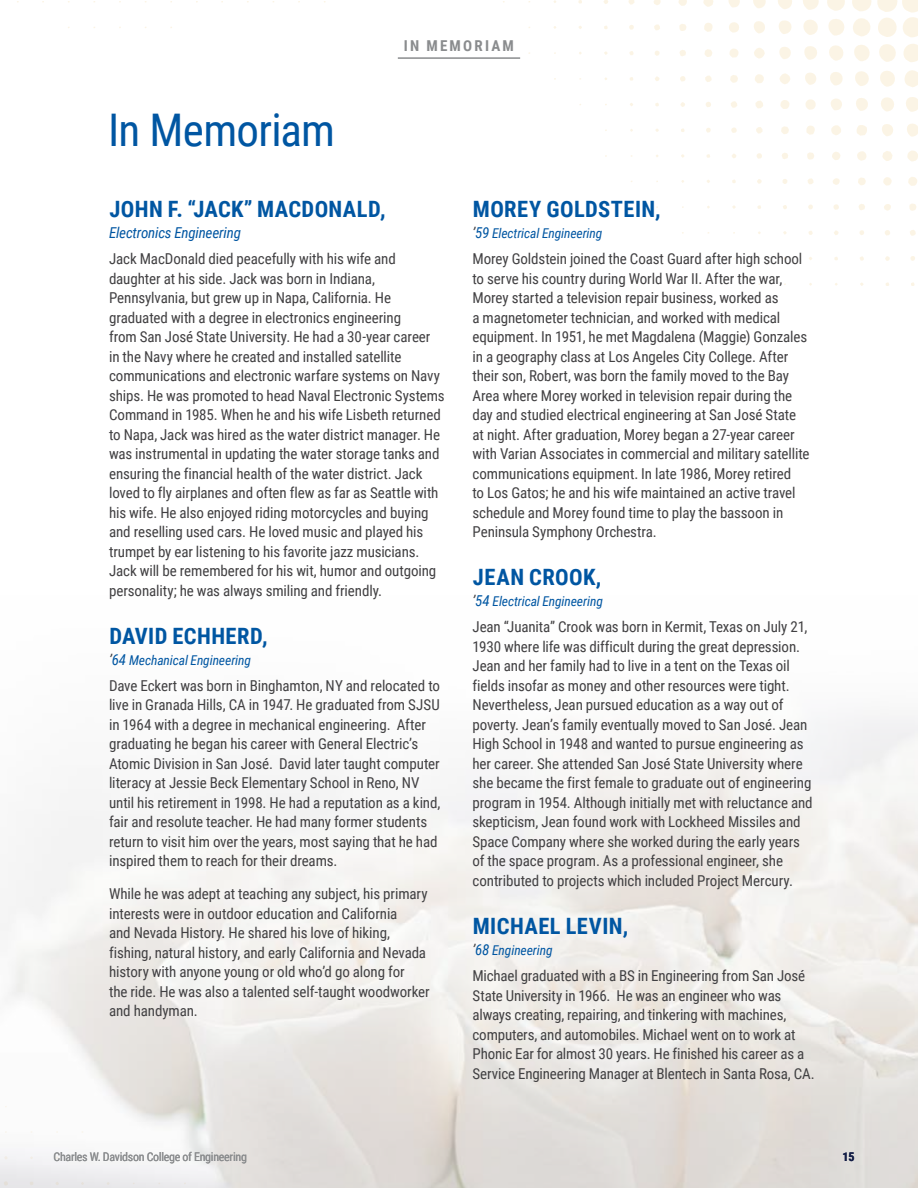
<style>
.page{position:relative;width:918px;height:1188px;background:#fff}
.page>*{position:absolute;margin:0;border:0;box-sizing:border-box;transform-origin:0 0}
.t1{font:45px "Roboto Condensed";letter-spacing:-.015em;color:#0056a2}
.t2{font:700 22.5px "Roboto Condensed";letter-spacing:.02em;color:#0056a2}
.t3{font:15px/19.5px "Roboto Condensed";letter-spacing:-.01em;color:#414042}
.t4{font:italic 15px "Roboto Condensed";letter-spacing:-.015em;color:#0056a2}
.t5{font:700 15px "Roboto Condensed";letter-spacing:.15em;color:#8a8c8e}
.t6{font:italic 13.5px "Roboto Condensed";letter-spacing:-.01em;color:#0056a2}
.t7{font:12px "Roboto Condensed";letter-spacing:-.02em;color:#8a8c8e}
.t8{font:700 12px "Roboto Condensed";color:#151f47}
.s1{font-size:15px;color:#414042}
.s2{font-size:15px}
</style>
<div class="page">
<svg style="left:17px;top:0;width:901px;height:286px"></svg>
<hr style="left:398px;top:57px;width:122px;height:2px;background:#8a8c8e">
<h1 class="t1" style="left:108px;top:99px;width:229px">In Memoriam</h1>
<p class="t5" style="left:404px;top:35px;width:112px">IN MEMORIAM</p>
<h2 class="t2" style="left:109px;top:193px;width:278px">JOHN F. “JACK” MACDONALD,</h2>
<p class="t4" style="left:109px;top:222px;width:133px">Electronics Engineering</p>
<p class="t3" style="left:109px;top:248px;width:337px">Jack MacDonald died peacefully with his wife and daughter at his side. Jack was born in Indiana, Pennsylvania, but grew up in Napa, California. He graduated with a degree in electronics engineering<br>from San José State University. He had a 30-year career in the Navy where he created and installed satellite communications and electronic warfare systems on Navy ships. He was promoted to head Naval Electronic Systems Command in 1985. When he and his wife Lisbeth returned to Napa, Jack was hired as the water district manager. He was instrumental in updating the water storage tanks and ensuring the financial health of the water district. Jack loved to fly airplanes and often flew as far as Seattle with his wife. He also enjoyed riding motorcycles and buying and reselling used cars. He loved music and played his trumpet by ear listening to his favorite jazz musicians.<br>Jack will be remembered for his wit, humor and outgoing personality; he was always smiling and friendly.</p>
<h2 class="t2" style="left:109px;top:620px;width:160px">DAVID ECHHERD,</h2>
<p class="t6" style="left:109px;top:650px;width:143px"><span class="s1">’</span><span class="s2">64</span> Mechanical Engineering</p>
<p class="t3" style="left:109px;top:675px;width:333px">Dave Eckert was born in Binghamton, NY and relocated to live in Granada Hills, CA in 1947. He graduated from SJSU in 1964 with a degree in mechanical engineering. After graduating he began his career with General Electric’s Atomic Division in San José. David later taught computer literacy at Jessie Beck Elementary School in Reno, NV until his retirement in 1998. He had a reputation as a kind, fair and resolute teacher. He had many former students return to visit him over the years, most saying that he had inspired them to reach for their dreams.</p>
<p class="t3" style="left:109px;top:884px;width:322px">While he was adept at teaching any subject, his primary interests were in outdoor education and California<br>and Nevada History. He shared his love of hiking, fishing, natural history, and early California and Nevada history with anyone young or old who’d go along for<br>the ride. He was also a talented self-taught woodworker and handyman.</p>
<h2 class="t2" style="left:473px;top:193px;width:189px">MOREY GOLDSTEIN,</h2>
<p class="t6" style="left:472px;top:224px;width:131px"><span class="s1">’</span><span class="s2">59</span> Electrical Engineering</p>
<p class="t3" style="left:472px;top:248px;width:339px">Morey Goldstein joined the Coast Guard after high school to serve his country during World War II. After the war, Morey started a television repair business, worked as<br>a magnetometer technician, and worked with medical equipment. In 1951, he met Magdalena (Maggie) Gonzales in a geography class at Los Angeles City College. After their son, Robert, was born the family moved to the Bay Area where Morey worked in television repair during the day and studied electrical engineering at San José State at night. After graduation, Morey began a 27-year career with Varian Associates in commercial and military satellite communications equipment. In late 1986, Morey retired<br>to Los Gatos; he and his wife maintained an active travel schedule and Morey found time to play the bassoon in Peninsula Symphony Orchestra.</p>
<h2 class="t2" style="left:473px;top:561px;width:130px">JEAN CROOK,</h2>
<p class="t6" style="left:472px;top:592px;width:132px"><span class="s1">’</span><span class="s2">54</span> Electrical Engineering</p>
<p class="t3" style="left:473px;top:617px;width:342px">Jean “Juanita” Crook was born in Kermit, Texas on July 21, 1930 where life was difficult during the great depression.<br>Jean and her family had to live in a tent on the Texas oil fields insofar as money and other resources were tight.<br>Nevertheless, Jean pursued education as a way out of poverty. Jean’s family eventually moved to San José. Jean High School in 1948 and wanted to pursue engineering as her career. She attended San José State University where she became the first female to graduate out of engineering program in 1954. Although initially met with reluctance and skepticism, Jean found work with Lockheed Missiles and Space Company where she worked during the early years of the space program. As a professional engineer, she contributed to projects which included Project Mercury.</p>
<h2 class="t2" style="left:473px;top:910px;width:157px">MICHAEL LEVIN,</h2>
<p class="t6" style="left:472px;top:941px;width:82px"><span class="s1">’</span><span class="s2">68</span> Engineering</p>
<p class="t3" style="left:472px;top:965px;width:344px">Michael graduated with a BS in Engineering from San José State University in 1966. He was an engineer who was always creating, repairing, and tinkering with machines, computers, and automobiles. Michael went on to work at Phonic Ear for almost 30 years. He finished his career as a Service Engineering Manager at Blentech in Santa Rosa, CA.</p>
<p class="t7" style="left:54px;top:1148px;width:195px">Charles W. Davidson College of Engineering</p>
<p class="t8" style="left:843px;top:1148px;width:13px">15</p>
</div>
